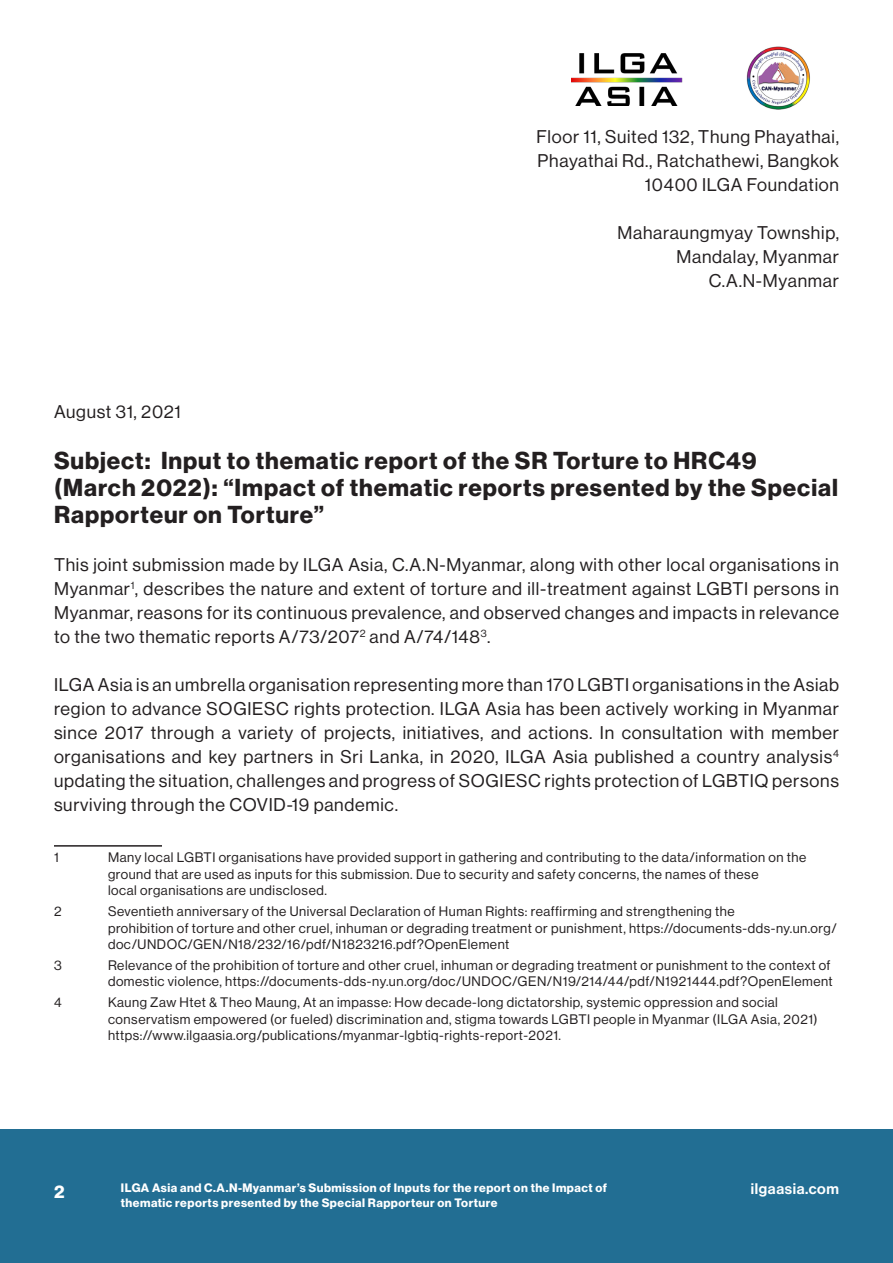
<style>
.page{position:relative;width:893px;height:1263px;background:#fff}
.page>*{position:absolute;margin:0;border:0;box-sizing:border-box;transform-origin:0 0}
.Sub_Heading{font:24px/27px "N Haas Grotesk DS Pro 75 Bd";letter-spacing:.04em;color:#231f20}
.Body_Text{font:18px/24px "N Haas Grotesk DS Pro 55 Rg";letter-spacing:.04em;color:#231f20;text-align:justify}
.t1{font:18px "N Haas Grotesk DS Pro 75 Bd";color:#fff}
.t2{font:15px "N Haas Grotesk DS Pro 65 Md";letter-spacing:.04em;color:#fff}
.Footnote{font:13.5px/16.5px "N Haas Grotesk DS Pro 55 Rg";letter-spacing:.04em;color:#231f20}
.t3{font:12px/15px "N Haas Grotesk DS Pro 75 Bd";letter-spacing:.04em;color:#fff}
</style>
<div class="page">
<div style="left:0;top:1130px;width:893px;height:133px;background:#226e93"></div>
<hr style="left:54px;top:845px;width:108px;height:2px;background:#231f20">
<img style="left:571px;top:54px;width:111px;height:52px">
<img style="left:746px;top:46px;width:64px;height:64px">
<p class="Body_Text" style="left:536px;top:125px;width:304px;text-align:right">Floor 11, Suited 132, Thung Phayathai,<br>Phayathai Rd., Ratchathewi, Bangkok<br>10400 ILGA Foundation</p>
<p class="Body_Text" style="left:617px;top:221px;width:223px">Maharaungmyay Township,</p>
<p class="Body_Text" style="left:676px;top:245px;width:164px">Mandalay, Myanmar</p>
<p class="Body_Text" style="left:709px;top:269px;width:132px">C.A.N-Myanmar</p>
<p class="Body_Text" style="left:54px;top:400px;width:128px">August 31, 2021</p>
<p class="Sub_Heading" style="left:54px;top:447px;width:785px">Subject: Input to thematic report of the SR Torture to HRC49 (March 2022): “Impact of thematic reports presented by the Special<br>Rapporteur on Torture”</p>
<p class="Body_Text" style="left:54px;top:553px;width:786px">This joint submission made by ILGA Asia, C.A.N-Myanmar, along with other local organisations in Myanmar<sup>1</sup>, describes the nature and extent of torture and ill-treatment against LGBTI persons in Myanmar, reasons for its continuous prevalence, and observed changes and impacts in relevance to the two thematic reports A/73/207<sup>2</sup> and A/74/148<sup>3</sup>.</p>
<p class="Body_Text" style="left:54px;top:673px;width:787px">ILGA Asia is an umbrella organisation representing more than 170 LGBTI organisations in the Asiab region to advance SOGIESC rights protection. ILGA Asia has been actively working in Myanmar since 2017 through a variety of projects, initiatives, and actions. In consultation with member organisations and key partners in Sri Lanka, in 2020, ILGA Asia published a country analysis<sup>4 </sup>updating the situation, challenges and progress of SOGIESC rights protection of LGBTIQ persons surviving through the COVID-19 pandemic.</p>
<p class="Footnote" style="left:54px;top:849px;width:6px">1</p>
<p class="Footnote" style="left:108px;top:849px;width:700px">Many local LGBTI organisations have provided support in gathering and contributing to the data/information on the ground that are used as inputs for this submission. Due to security and safety concerns, the names of these<br>local organisations are undisclosed.</p>
<p class="Footnote" style="left:54px;top:903px;width:9px">2</p>
<p class="Footnote" style="left:108px;top:903px;width:628px">Seventieth anniversary of the Universal Declaration of Human Rights: reaffirming and strengthening the</p>
<p class="Footnote" style="left:108px;top:920px;width:730px">prohibition of torture and other cruel, inhuman or degrading treatment or punishment, https://documents-dds-ny.un.org/ doc/UNDOC/GEN/N18/232/16/pdf/N1823216.pdf?OpenElement</p>
<p class="Footnote" style="left:54px;top:957px;width:9px">3</p>
<p class="Footnote" style="left:108px;top:957px;width:726px">Relevance of the prohibition of torture and other cruel, inhuman or degrading treatment or punishment to the context of domestic violence, https://documents-dds-ny.un.org/doc/UNDOC/GEN/N19/214/44/pdf/N1921444.pdf?OpenElement</p>
<p class="Footnote" style="left:54px;top:994px;width:9px">4</p>
<p class="Footnote" style="left:108px;top:994px;width:711px">Kaung Zaw Htet &amp; Theo Maung, At an impasse: How decade-long dictatorship, systemic oppression and social conservatism empowered (or fueled) discrimination and, stigma towards LGBTI people in Myanmar (ILGA Asia, 2021) https://www.ilgaasia.org/publications/myanmar-lgbtiq-rights-report-2021.</p>
<h2 class="t1" style="left:54px;top:1181px;width:12px">2</h2>
<p class="t3" style="left:121px;top:1180px;width:488px">ILGA Asia and C.A.N-Myanmar’s Submission of Inputs for the report on the Impact of thematic reports presented by the Special Rapporteur on Torture</p>
<p class="t2" style="left:751px;top:1180px;width:89px">ilgaasia.com</p>
</div>
